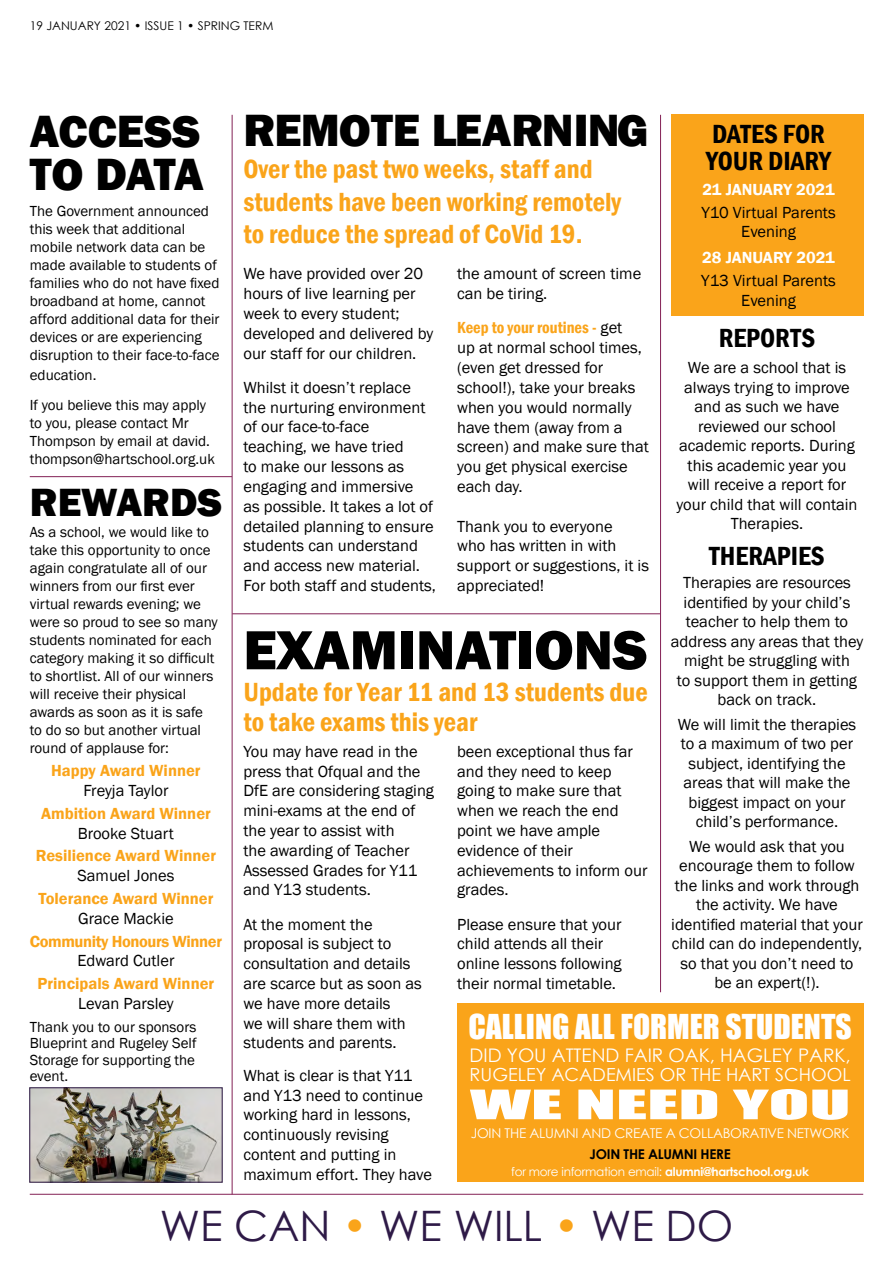
<style>
.page{position:relative;width:893px;height:1263px;background:#fff}
.page>*{position:absolute;margin:0;border:0;box-sizing:border-box;transform-origin:0 0}
.t1{font:800 57px "Franklin Gothic";color:#000}
.t2{font:800 46.5px "Franklin Gothic";letter-spacing:-.02em;color:#000}
.t3{font:800 46.5px/42.6px "Franklin Gothic";color:#000}
.t4{font:42px "Century Gothic";color:#2e1a47}
.t5{font:800 40.5px "Franklin Gothic";color:#000}
.t6{font:37.5px "Impact";color:#fff;scale:2 1}
.t7{font:31.5px "Impact";color:#fff}
.t8{font:600 condensed 27px/32.4px "Franklin Gothic";color:#faa41a}
.t9{font:600 condensed 27px/26.4px "Franklin Gothic";color:#000}
.t10{font:18.75px "Century Gothic";color:#fff}
.t11{font:18px "Century Gothic";color:#fff}
.t12{font:16.5px/19.8px "Franklin Gothic";color:#000}
.t13{font:600 16.5px "Franklin Gothic";color:#faa41a}
.t14{font:600 16.5px "Franklin Gothic";color:#fff}
.t15{font:600 16.5px "Franklin Gothic";letter-spacing:-.025em;color:#faa41a}
.t16{font:15px/18px "Franklin Gothic";color:#000}
.t17{font:13.5px "Century Gothic";letter-spacing:-.02em;color:#fff}
.t18{font:700 13.5px "Century Gothic";letter-spacing:-.02em;color:#000}
.t19{font:12px "Century Gothic";letter-spacing:-.02em;color:#fff}
.t20{font:12px "Century Gothic";color:#000}
.s1{font-weight:600;font-stretch:condensed;color:#faa41a}
.s2{font-weight:700}
.s3{color:#faa41a}
</style>
<div class="page">
<hr style="left:30px;top:1194px;width:833px;height:1px;background:#832155">
<div style="left:671px;top:115px;width:192px;height:201px;background:#faa41a"></div>
<div style="left:457px;top:1003px;width:406px;height:179px;background:#faa41a"></div>
<hr style="left:660px;top:115px;width:1px;height:877px;background:#832155">
<hr style="left:232px;top:115px;width:1px;height:1079px;background:#832155">
<hr style="left:232px;top:613px;width:428px;height:1px;background:#832155">
<hr style="left:30px;top:476px;width:202px;height:1px;background:#832155">
<img style="left:31px;top:1089px;width:189px;height:91px">
<div style="left:29px;top:1087px;width:193px;height:95px;border:1px solid #2e1a47"></div>
<p class="t20" style="left:30px;top:18px;width:245px">19 JANUARY 2021 • ISSUE 1 • SPRING TERM</p>
<h2 class="t3" style="left:30px;top:110px;width:175px">ACCESS<br>TO DATA</h2>
<p class="t16" style="left:30px;top:202px;width:191px">The Government announced this week that additional mobile network data can be made available to students of families who do not have fixed broadband at home, cannot afford additional data for their devices or are experiencing disruption to their face-to-face</p>
<p class="t16" style="left:30px;top:360px;width:178px;line-height:30px">education.<br>If you believe this may apply</p>
<p class="t16" style="left:30px;top:414px;width:187px">to you, please contact Mr<br>Thompson by email at david. thompson@hartschool.org.uk</p>
<h3 class="t5" style="left:30px;top:476px;width:194px">REWARDS</h3>
<p class="t16" style="left:30px;top:524px;width:189px">As a school, we would like to take this opportunity to once again congratulate all of our winners from our first ever virtual rewards evening; we were so proud to see so many students nominated for each category making it so difficult to shortlist. All of our winners will receive their physical awards as soon as it is safe to do so but another virtual round of applause for:</p>
<p class="t13" style="left:51px;top:760px;width:151px">Happy Award Winner</p>
<p class="t12" style="left:83px;top:781px;width:87px">Freyja Taylor</p>
<p class="t13" style="left:41px;top:803px;width:171px">Ambition Award Winner</p>
<p class="t12" style="left:78px;top:823px;width:98px">Brooke Stuart</p>
<p class="t13" style="left:36px;top:846px;width:182px">Resilience Award Winner</p>
<p class="t12" style="left:77px;top:866px;width:98px">Samuel Jones</p>
<p class="t13" style="left:38px;top:888px;width:176px">Tolerance Award Winner</p>
<p class="t12" style="left:78px;top:909px;width:97px">Grace Mackie</p>
<p class="t15" style="left:30px;top:931px;width:194px">Community Honours Winner</p>
<p class="t12" style="left:77px;top:951px;width:99px">Edward Cutler</p>
<p class="t13" style="left:38px;top:973px;width:178px">Principals Award Winner</p>
<p class="t12" style="left:78px;top:994px;width:97px">Levan Parsley</p>
<p class="t16" style="left:30px;top:1018px;width:168px;line-height:16.5px;text-align:justify">Thank you to our sponsors Blueprint and Rugeley Self Storage for supporting the event.</p>
<h2 class="t2" style="left:243px;top:101px;width:407px">REMOTE LEARNING</h2>
<h3 class="t9" style="left:706px;top:121px;width:127px">DATES FOR<br>YOUR DIARY</h3>
<p class="t14" style="left:702px;top:179px;width:134px">21 JANUARY 2021</p>
<p class="t12" style="left:701px;top:202px;width:136px;text-align:center">Y10 Virtual Parents<br>Evening</p>
<p class="t14" style="left:702px;top:247px;width:134px">28 JANUARY 2021</p>
<p class="t12" style="left:701px;top:271px;width:136px;text-align:center">Y13 Virtual Parents<br>Evening</p>
<h3 class="t8" style="left:243px;top:153px;width:379px">Over the past two weeks, staff and students have been working remotely to reduce the spread of CoVid 19.</h3>
<p class="t12" style="left:243px;top:264px;width:191px">We have provided over 20 hours of live learning per week to every student; developed and delivered by our staff for our children.</p>
<p class="t12" style="left:243px;top:378px;width:194px">Whilst it doesn’t replace the nurturing environment of our face-to-face teaching, we have tried<br>to make our lessons as engaging and immersive<br>as possible. It takes a lot of detailed planning to ensure students can understand and access new material.<br>For both staff and students,</p>
<p class="t12" style="left:457px;top:264px;width:186px">the amount of screen time can be tiring.</p>
<p class="t12" style="left:457px;top:318px;width:193px"><span class="s1">Keep to your routines -</span> get<br>up at normal school times, (even get dressed for school!), take your breaks when you would normally have them (away from a screen) and make sure that you get physical exercise each day.</p>
<p class="t12" style="left:457px;top:516px;width:193px">Thank you to everyone<br>who has written in with support or suggestions, it is appreciated!</p>
<h3 class="t9" style="left:719px;top:325px;width:98px">REPORTS</h3>
<p class="t12" style="left:676px;top:358px;width:183px;text-align:center">We are a school that is always trying to improve and as such we have reviewed our school academic reports. During this academic year you will receive a report for your child that will contain<br>Therapies.</p>
<h3 class="t9" style="left:709px;top:543px;width:117px">THERAPIES</h3>
<p class="t12" style="left:671px;top:573px;width:194px;text-align:center">Therapies are resources identified by your child’s teacher to help them to address any areas that they might be struggling with<br>to support them in getting back on track.</p>
<p class="t12" style="left:678px;top:715px;width:180px;text-align:center">We will limit the therapies to a maximum of two per subject, identifying the areas that will make the biggest impact on your child’s performance.</p>
<p class="t12" style="left:671px;top:837px;width:193px;text-align:center">We would ask that you encourage them to follow the links and work through the activity. We have identified material that your child can do independently, so that you don’t need to be an expert(!).</p>
<h3 class="t7" style="left:468px;top:1002px;width:385px">CALLING ALL FORMER STUDENTS</h3>
<p class="t10" style="left:470px;top:1042px;width:383px">DID YOU ATTEND FAIR OAK, HAGLEY PARK,</p>
<p class="t11" style="left:470px;top:1062px;width:383px">RUGELEY ACADEMIES OR THE HART SCHOOL</p>
<h3 class="t6" style="left:470px;top:1075px;width:192px">WE NEED YOU</h3>
<p class="t17" style="left:471px;top:1124px;width:380px">JOIN THE ALUMNI AND CREATE A COLLABORATIVE NETWORK</p>
<p class="t18" style="left:590px;top:1144px;width:143px">JOIN THE ALUMNI HERE</p>
<p class="t19" style="left:511px;top:1163px;width:299px">for more information email: <span class="s2">alumni@hartschool.org.uk</span></p>
<h1 class="t1" style="left:243px;top:613px;width:406px">EXAMINATIONS</h1>
<h3 class="t8" style="left:243px;top:677px;width:406px;line-height:29.4px">Update for Year 11 and 13 students due to take exams this year</h3>
<p class="t12" style="left:457px;top:742px;width:192px">been exceptional thus far and they need to keep going to make sure that when we reach the end point we have ample evidence of their achievements to inform our grades.</p>
<p class="t12" style="left:457px;top:915px;width:166px">Please ensure that your child attends all their online lessons following their normal timetable.</p>
<p class="t12" style="left:243px;top:742px;width:192px">You may have read in the press that Ofqual and the<br>DfE are considering staging mini-exams at the end of the year to assist with<br>the awarding of Teacher<br>Assessed Grades for Y11 and Y13 students.</p>
<p class="t12" style="left:243px;top:914px;width:180px">At the moment the proposal is subject to consultation and details are scarce but as soon as we have more details<br>we will share them with students and parents.</p>
<p class="t12" style="left:243px;top:1066px;width:190px">What is clear is that Y11 and Y13 need to continue working hard in lessons, continuously revising content and putting in maximum effort. They have</p>
<h3 class="t4" style="left:160px;top:1197px;width:575px">WE CAN <span class="s3">•</span> WE WILL <span class="s3">•</span> WE DO</h3>
</div>
